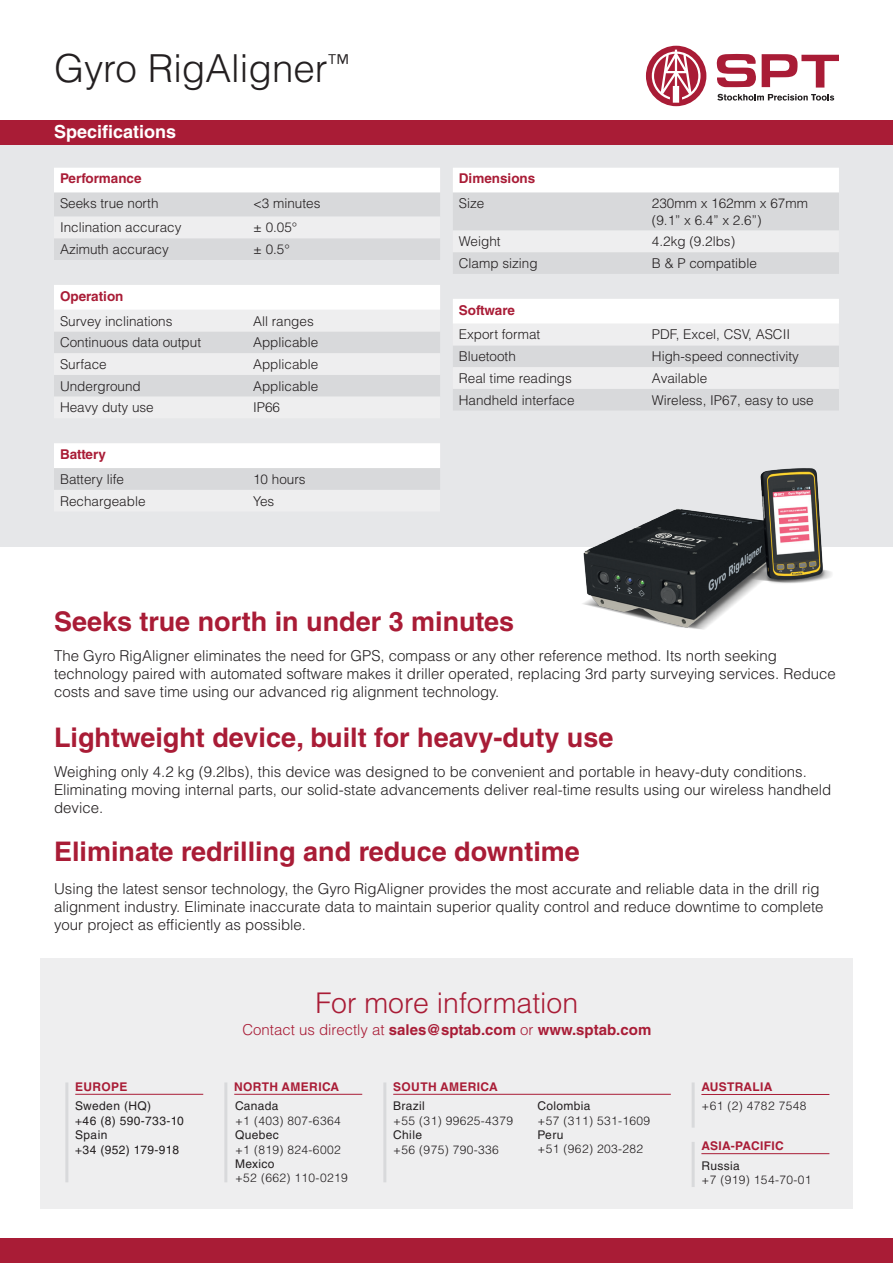
<style>
.page{position:relative;width:893px;height:1263px;background:#fff}
.page>*{position:absolute;margin:0;border:0;box-sizing:border-box;transform-origin:0 0}
.t1{font:300 38.55px "Helvetica LT Std";color:#231f20}
.t2{font:300 28.5px "Helvetica LT Std";color:#a91c36}
.t3{font:700 27px "Helvetica LT Std";color:#a91c36}
.t4{font:700 18px "Helvetica LT Std";color:#fff}
.t5{font:300 15px/18px "Helvetica LT Std";color:#231f20}
.t6{font:700 15px "Helvetica LT Std";color:#a91c36}
.t7{font:300 13.5px/16.2px "Helvetica LT Std";color:#231f20}
.t8{font:700 13.5px "Helvetica LT Std";color:#a91c36}
.t9{font:300 12px "Helvetica LT Std";letter-spacing:.03em;color:#231f20}
.t10{font:12px/14.4px "Helvetica LT Std";letter-spacing:.03em;color:#231f20}
.t11{font:700 12px "Helvetica LT Std";letter-spacing:.03em;color:#a91c36}
.s1{font-weight:300}
</style>
<div class="page">
<div style="left:0;top:145px;width:893px;height:402px;background:#e6e7e9"></div>
<div style="left:40px;top:959px;width:813px;height:250px;background:#eeeeef"></div>
<div style="left:54px;top:168px;width:386px;height:24px;background:#fff"></div>
<div style="left:54px;top:193px;width:386px;height:23px;background:#d8d9db"></div>
<svg style="left:54px;top:239px;width:386px;height:251px"></svg>
<div style="left:453px;top:168px;width:386px;height:24px;background:#fff"></div>
<div style="left:453px;top:193px;width:386px;height:217px;background:#d8d9db"></div>
<svg style="left:453px;top:230px;width:386px;height:159px"></svg>
<svg style="left:716px;top:54px;width:123px;height:34px"></svg>
<svg style="left:717px;top:94px;width:117px;height:7px"></svg>
<svg style="left:646px;top:46px;width:60px;height:60px"></svg>
<div style="left:0;top:1238px;width:893px;height:25px;background:#a91c36"></div>
<div style="left:0;top:120px;width:893px;height:25px;background:#a91c36"></div>
<hr style="left:65px;top:1082px;width:3px;height:100px;background:#d8d9db">
<hr style="left:75px;top:1094px;width:128px;height:1px;background:#a91c36">
<hr style="left:692px;top:1082px;width:3px;height:45px;background:#d8d9db">
<hr style="left:692px;top:1142px;width:3px;height:45px;background:#d8d9db">
<hr style="left:701px;top:1153px;width:128px;height:1px;background:#a91c36">
<hr style="left:701px;top:1094px;width:128px;height:1px;background:#a91c36">
<hr style="left:224px;top:1082px;width:3px;height:100px;background:#d8d9db">
<hr style="left:234px;top:1094px;width:128px;height:1px;background:#a91c36">
<hr style="left:383px;top:1082px;width:3px;height:100px;background:#d8d9db">
<hr style="left:393px;top:1094px;width:278px;height:1px;background:#a91c36">
<img style="left:583px;top:468px;width:249px;height:162px">
<h1 class="t1" style="left:54px;top:44px;width:297px">Gyro RigAligner<sup>™</sup></h1>
<p class="t4" style="left:54px;top:121px;width:124px">Specifications</p>
<p class="t8" style="left:60px;top:170px;width:83px">Performance</p>
<p class="t7" style="left:60px;top:195px;width:100px">Seeks true north</p>
<p class="t7" style="left:253px;top:195px;width:69px">&lt;3 minutes</p>
<p class="t7" style="left:60px;top:219px;width:123px">Inclination accuracy</p>
<p class="t7" style="left:253px;top:219px;width:46px">± 0.05°</p>
<p class="t7" style="left:60px;top:241px;width:110px">Azimuth accuracy</p>
<p class="t7" style="left:253px;top:241px;width:38px">± 0.5°</p>
<p class="t8" style="left:60px;top:288px;width:65px">Operation</p>
<p class="t7" style="left:60px;top:312px;width:114px">Survey inclinations</p>
<p class="t7" style="left:253px;top:312px;width:62px">All ranges</p>
<p class="t7" style="left:60px;top:334px;width:143px">Continuous data output</p>
<p class="t7" style="left:253px;top:334px;width:67px">Applicable</p>
<p class="t7" style="left:60px;top:356px;width:48px">Surface</p>
<p class="t7" style="left:253px;top:356px;width:67px">Applicable</p>
<p class="t7" style="left:60px;top:378px;width:82px">Underground</p>
<p class="t7" style="left:253px;top:378px;width:67px">Applicable</p>
<p class="t7" style="left:60px;top:399px;width:95px">Heavy duty use</p>
<p class="t7" style="left:253px;top:399px;width:29px">IP66</p>
<p class="t8" style="left:60px;top:446px;width:48px">Battery</p>
<p class="t7" style="left:60px;top:471px;width:66px">Battery life</p>
<p class="t7" style="left:253px;top:471px;width:54px">10 hours</p>
<p class="t7" style="left:60px;top:492px;width:87px">Rechargeable</p>
<p class="t7" style="left:253px;top:492px;width:23px">Yes</p>
<p class="t8" style="left:459px;top:170px;width:78px">Dimensions</p>
<p class="t7" style="left:459px;top:195px;width:27px">Size</p>
<p class="t7" style="left:652px;top:195px;width:158px">230mm x 162mm x 67mm (9.1” x 6.4” x 2.6”)</p>
<p class="t7" style="left:459px;top:233px;width:43px">Weight</p>
<p class="t7" style="left:652px;top:233px;width:85px">4.2kg (9.2lbs)</p>
<p class="t7" style="left:459px;top:255px;width:80px">Clamp sizing</p>
<p class="t7" style="left:652px;top:255px;width:107px">B &amp; P compatible</p>
<p class="t8" style="left:459px;top:301px;width:57px">Software</p>
<p class="t7" style="left:459px;top:326px;width:83px">Export format</p>
<p class="t7" style="left:652px;top:326px;width:140px">PDF, Excel, CSV, ASCII</p>
<p class="t7" style="left:459px;top:348px;width:59px">Bluetooth</p>
<p class="t7" style="left:652px;top:348px;width:149px">High-speed connectivity</p>
<p class="t7" style="left:459px;top:370px;width:115px">Real time readings</p>
<p class="t7" style="left:652px;top:370px;width:57px">Available</p>
<p class="t7" style="left:459px;top:391px;width:117px">Handheld interface</p>
<p class="t7" style="left:652px;top:391px;width:163px">Wireless, IP67, easy to use</p>
<h3 class="t3" style="left:54px;top:605px;width:462px">Seeks true north in under 3 minutes</h3>
<p class="t5" style="left:54px;top:646px;width:783px">The Gyro RigAligner eliminates the need for GPS, compass or any other reference method. Its north seeking technology paired with automated software makes it driller operated, replacing 3rd party surveying services. Reduce costs and save time using our advanced rig alignment technology.</p>
<h3 class="t3" style="left:54px;top:721px;width:561px">Lightweight device, built for heavy-duty use</h3>
<p class="t5" style="left:54px;top:763px;width:779px">Weighing only 4.2 kg (9.2lbs), this device was designed to be convenient and portable in heavy-duty conditions.<br>Eliminating moving internal parts, our solid-state advancements deliver real-time results using our wireless handheld device.</p>
<h3 class="t3" style="left:54px;top:835px;width:527px">Eliminate redrilling and reduce downtime</h3>
<p class="t5" style="left:54px;top:879px;width:771px">Using the latest sensor technology, the Gyro RigAligner provides the most accurate and reliable data in the drill rig alignment industry. Eliminate inaccurate data to maintain superior quality control and reduce downtime to complete your project as efficiently as possible.</p>
<p class="t11" style="left:75px;top:1079px;width:54px">EUROPE</p>
<p class="t10" style="left:75px;top:1099px;width:110px">Sweden (HQ)<br>+46 (8) 590-733-10<br>Spain<br>+34 (952) 179-918</p>
<h2 class="t2" style="left:315px;top:985px;width:264px">For more information</h2>
<p class="t6" style="left:242px;top:1021px;width:410px"><span class="s1">Contact us directly at</span> sales@sptab.com <span class="s1">or</span> www.sptab.com</p>
<p class="t11" style="left:234px;top:1079px;width:106px">NORTH AMERICA</p>
<p class="t10" style="left:235px;top:1099px;width:45px">Canada</p>
<p class="t9" style="left:235px;top:1113px;width:107px">+1 (403) 807-6364</p>
<p class="t10" style="left:235px;top:1128px;width:45px">Quebec</p>
<p class="t9" style="left:235px;top:1142px;width:107px">+1 (819) 824-6002</p>
<p class="t10" style="left:235px;top:1156px;width:41px">Mexico</p>
<p class="t9" style="left:235px;top:1170px;width:114px">+52 (662) 110-0219</p>
<p class="t11" style="left:393px;top:1079px;width:106px">SOUTH AMERICA</p>
<p class="t10" style="left:393px;top:1099px;width:33px">Brazil</p>
<p class="t9" style="left:393px;top:1113px;width:121px">+55 (31) 99625-4379</p>
<p class="t10" style="left:393px;top:1128px;width:30px">Chile</p>
<p class="t9" style="left:393px;top:1142px;width:107px">+56 (975) 790-336</p>
<p class="t10" style="left:537px;top:1099px;width:55px">Colombia</p>
<p class="t9" style="left:537px;top:1113px;width:114px">+57 (311) 531-1609</p>
<p class="t10" style="left:537px;top:1127px;width:28px">Peru</p>
<p class="t9" style="left:537px;top:1141px;width:107px">+51 (962) 203-282</p>
<p class="t11" style="left:701px;top:1079px;width:73px">AUSTRALIA</p>
<p class="t9" style="left:701px;top:1098px;width:107px">+61 (2) 4782 7548</p>
<p class="t11" style="left:701px;top:1139px;width:84px">ASIA-PACIFIC</p>
<p class="t10" style="left:701px;top:1158px;width:40px">Russia</p>
<p class="t9" style="left:701px;top:1172px;width:112px">+7 (919) 154-70-01</p>
</div>
